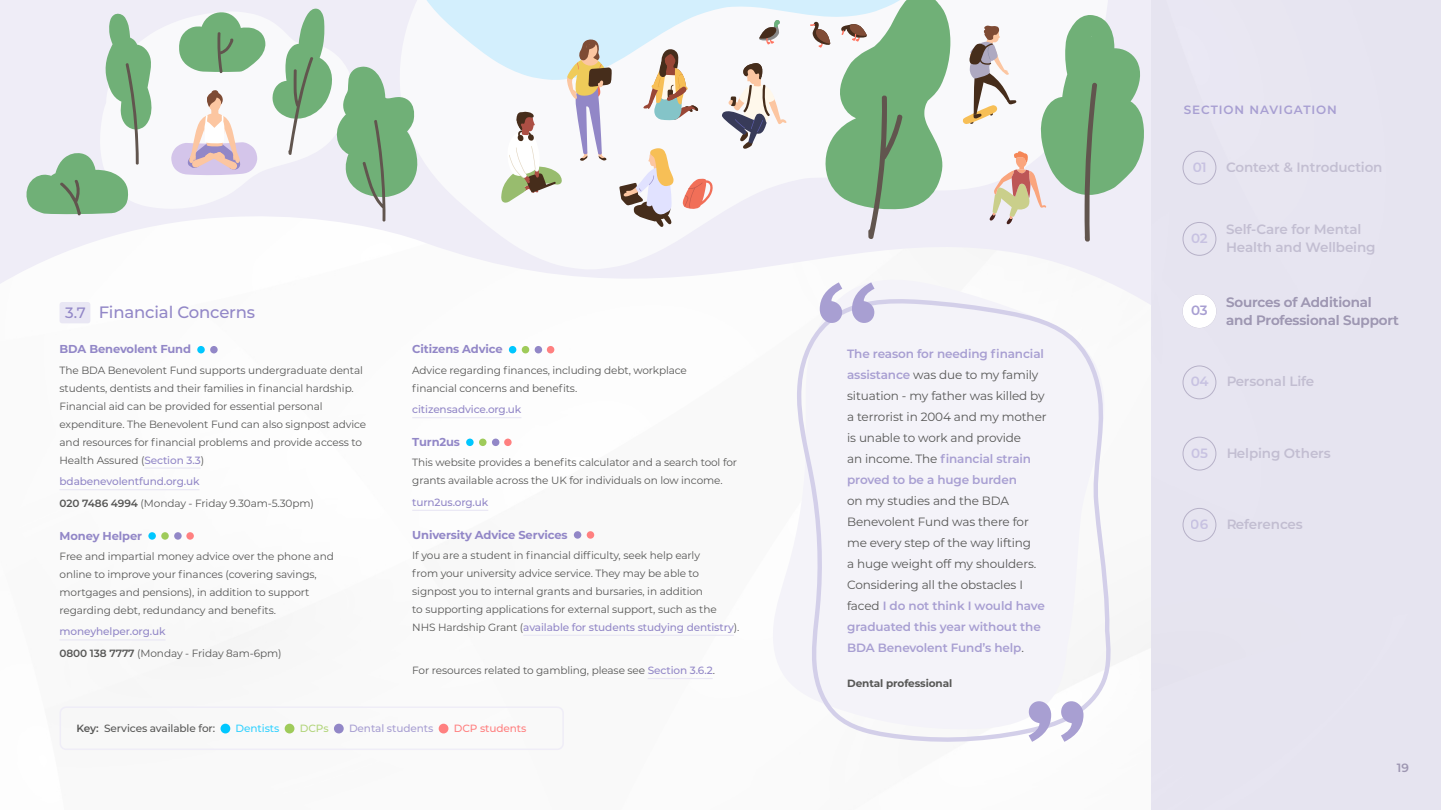
<style>
.page{position:relative;width:1441px;height:810px;background:#fff}
.page>*{position:absolute;margin:0;border:0;box-sizing:border-box;transform-origin:0 0}
.t1{font:500 16.5px "Montserrat";letter-spacing:-.01em;color:#9287c7}
.t2{font:600 13.5px/18px "Montserrat";letter-spacing:-.01em;color:#9e97b2}
.t3{font:600 13.5px "Montserrat";letter-spacing:-.015em;color:#a89fd2}
.t4{font:12px/21px "Montserrat";letter-spacing:-.01em;color:#575756}
.t5{font:600 12px "Montserrat";letter-spacing:.075em;color:#a89fd2}
.t6{font:600 12px "Montserrat";color:#9e97b2}
.t7{font:700 11.55px "Montserrat";letter-spacing:-.01em;color:#9287c7}
.t8{font:10.5px/18px "Montserrat";letter-spacing:-.01em;color:#575756}
.t9{font:500 10.5px "Montserrat";letter-spacing:-.01em;color:#9287c7}
.t10{font:500 10.5px "Montserrat";letter-spacing:-.01em;color:#575756}
.t11{font:700 10.5px "Montserrat";letter-spacing:-.01em;color:#575756}
.t12{font:500 10.5px "Montserrat";letter-spacing:-.01em;color:#a89fd2}
.t13{font:500 10.5px "Montserrat";letter-spacing:-.01em;color:#ff8080}
.t14{font:500 10.5px "Montserrat";letter-spacing:-.01em;color:#33d2ff}
.t15{font:500 10.5px "Montserrat";color:#b2d57b}
.s1{font-size:15px}
.s2{font-weight:500;color:#9287c7}
.s3{font-weight:600}
.s4{font-weight:600;color:#a89fd2}
</style>
<div class="page">
<div style="left:60px;top:302px;width:30px;height:21px;background:#e9e7f4;border-radius:3px"></div>
<hr style="left:412px;top:417px;width:109px;height:1px;background:#e9e7f4">
<hr style="left:412px;top:510px;width:76px;height:1px;background:#e9e7f4">
<hr style="left:523px;top:635px;width:210px;height:1px;background:#e9e7f4">
<hr style="left:647px;top:678px;width:65px;height:1px;background:#e9e7f4">
<div style="left:509px;top:346px;width:7px;height:7px;background:#00c7ff;border-radius:50%"></div>
<div style="left:521px;top:346px;width:8px;height:7px;background:#9fcb5a;border-radius:50%"></div>
<div style="left:534px;top:346px;width:8px;height:7px;background:#9287c7;border-radius:50%"></div>
<div style="left:547px;top:346px;width:7px;height:7px;background:#ff8080;border-radius:50%"></div>
<div style="left:466px;top:439px;width:7px;height:7px;background:#00c7ff;border-radius:50%"></div>
<div style="left:479px;top:439px;width:7px;height:7px;background:#9fcb5a;border-radius:50%"></div>
<div style="left:492px;top:439px;width:7px;height:7px;background:#9287c7;border-radius:50%"></div>
<div style="left:504px;top:439px;width:7px;height:7px;background:#ff8080;border-radius:50%"></div>
<div style="left:574px;top:531px;width:7px;height:8px;background:#9287c7;border-radius:50%"></div>
<div style="left:586px;top:531px;width:8px;height:8px;background:#ff8080;border-radius:50%"></div>
<hr style="left:144px;top:468px;width:57px;height:1px;background:#e9e7f4">
<hr style="left:60px;top:489px;width:139px;height:1px;background:#e9e7f4">
<hr style="left:60px;top:639px;width:105px;height:1px;background:#e9e7f4">
<div style="left:197px;top:346px;width:8px;height:7px;background:#00c7ff;border-radius:50%"></div>
<div style="left:210px;top:346px;width:8px;height:7px;background:#9287c7;border-radius:50%"></div>
<div style="left:148px;top:532px;width:8px;height:8px;background:#00c7ff;border-radius:50%"></div>
<div style="left:161px;top:532px;width:8px;height:8px;background:#9fcb5a;border-radius:50%"></div>
<div style="left:174px;top:532px;width:8px;height:8px;background:#9287c7;border-radius:50%"></div>
<div style="left:186px;top:532px;width:8px;height:8px;background:#ff8080;border-radius:50%"></div>
<div style="left:220px;top:724px;width:10px;height:9px;background:#00c7ff;border-radius:50%"></div>
<div style="left:285px;top:724px;width:9px;height:9px;background:#9fcb5a;border-radius:50%"></div>
<div style="left:334px;top:724px;width:10px;height:9px;background:#9287c7;border-radius:50%"></div>
<div style="left:438px;top:724px;width:10px;height:9px;background:#ff8080;border-radius:50%"></div>
<div style="left:60px;top:706px;width:504px;height:44px;border:2px solid #efedf7;border-radius:6px"></div>
<svg style="left:773px;top:538px;width:23px;height:150px;fill:#f4f3f9"></svg>
<div style="left:796px;top:306px;width:315px;height:436px;background:#f4f3f9"></div>
<svg style="left:819px;top:306px;width:55px;height:17px"></svg>
<svg style="left:1028px;top:701px;width:55px;height:41px"></svg>
<svg style="left:0;top:0;width:1151px;height:306px"></svg>
<svg style="left:100px;top:11px;width:172px;height:204px"></svg>
<svg style="left:171px;top:90px;width:86px;height:86px"></svg>
<svg style="left:397px;top:243px;width:719px;height:27px;fill:#f3f1f7"></svg>
<svg style="left:26px;top:13px;width:126px;height:203px;background:#c8dacf"></svg>
<svg style="left:179px;top:11px;width:87px;height:63px"></svg>
<svg style="left:272px;top:0;width:871px;height:243px"></svg>
<div style="left:1151px;top:0;width:289px;height:810px;background:#e6e4f0"></div>
<div style="left:1182px;top:151px;width:34px;height:33px;border:1px solid #867d9f;border-radius:50%"></div>
<div style="left:1182px;top:222px;width:34px;height:34px;border:1px solid #867d9f;border-radius:50%"></div>
<div style="left:1182px;top:366px;width:34px;height:33px;border:1px solid #867d9f;border-radius:50%"></div>
<div style="left:1182px;top:437px;width:34px;height:33px;border:1px solid #867d9f;border-radius:50%"></div>
<div style="left:1182px;top:508px;width:34px;height:34px;border:1px solid #867d9f;border-radius:50%"></div>
<div style="left:1182px;top:294px;width:34px;height:34px;background:#fff;border-radius:50%"></div>
<h1 class="t1" style="left:65px;top:301px;width:191px"><span class="s1">3.7</span> Financial Concerns</h1>
<p class="t7" style="left:60px;top:341px;width:133px">BDA Benevolent Fund</p>
<p class="t8" style="left:60px;top:360px;width:308px">The BDA Benevolent Fund supports undergraduate dental students, dentists and their families in financial hardship.<br>Financial aid can be provided for essential personal expenditure. The Benevolent Fund can also signpost advice and resources for financial problems and provide access to Health Assured (<span class="s2">Section 3.3</span>)</p>
<p class="t8" style="left:60px;top:470px;width:256px;line-height:21.6px"><span class="s2">bdabenevolentfund.org.uk<br></span><span class="s3">020 7486 4994</span> (Monday - Friday 9.30am-5.30pm)</p>
<p class="t7" style="left:60px;top:527px;width:84px">Money Helper</p>
<p class="t8" style="left:60px;top:547px;width:276px">Free and impartial money advice over the phone and online to improve your finances (covering savings, mortgages and pensions), in addition to support regarding debt, redundancy and benefits.</p>
<p class="t8" style="left:60px;top:621px;width:224px;line-height:21.6px"><span class="s2">moneyhelper.org.uk<br></span><span class="s3">0800 138 7777</span> (Monday - Friday 8am-6pm)</p>
<p class="t7" style="left:412px;top:341px;width:92px">Citizens Advice</p>
<p class="t8" style="left:412px;top:360px;width:276px">Advice regarding finances, including debt, workplace financial concerns and benefits.</p>
<p class="t9" style="left:412px;top:402px;width:111px">citizensadvice.org.uk</p>
<p class="t7" style="left:412px;top:434px;width:49px">Turn2us</p>
<p class="t8" style="left:412px;top:453px;width:326px">This website provides a benefits calculator and a search tool for grants available across the UK for individuals on low income.</p>
<p class="t9" style="left:412px;top:495px;width:77px">turn2us.org.uk</p>
<p class="t7" style="left:412px;top:526px;width:157px">University Advice Services</p>
<p class="t8" style="left:412px;top:546px;width:328px">If you are a student in financial difficulty, seek help early<br>from your university advice service. They may be able to signpost you to internal grants and bursaries, in addition<br>to supporting applications for external support, such as the NHS Hardship Grant (<span class="s2">available for students studying dentistry</span>).</p>
<p class="t8" style="left:412px;top:661px;width:304px">For resources related to gambling, please see <span class="s2">Section 3.6.2</span>.</p>
<p class="t10" style="left:77px;top:721px;width:140px"><span class="s3">Key:</span> Services available for:</p>
<p class="t14" style="left:236px;top:721px;width:45px">Dentists</p>
<p class="t15" style="left:300px;top:721px;width:30px">DCPs</p>
<p class="t12" style="left:349px;top:721px;width:86px">Dental students</p>
<p class="t13" style="left:454px;top:721px;width:74px">DCP students</p>
<p class="t4" style="left:847px;top:343px;width:201px"><span class="s4">The reason for needing financial assistance</span> was due to my family situation - my father was killed by a terrorist in 2004 and my mother is unable to work and provide<br>an income. The <span class="s4">financial strain proved to be a huge burden</span></p>
<p class="t4" style="left:847px;top:490px;width:199px">on my studies and the BDA<br>Benevolent Fund was there for me every step of the way lifting<br>a huge weight off my shoulders.<br>Considering all the obstacles I faced <span class="s4">I do not think I would have graduated this year without the<br>BDA Benevolent Fund’s help</span>.</p>
<p class="t11" style="left:847px;top:676px;width:107px">Dental professional</p>
<p class="t5" style="left:1183px;top:101px;width:155px">SECTION NAVIGATION</p>
<p class="t3" style="left:1192px;top:157px;width:16px">01</p>
<p class="t2" style="left:1225px;top:157px;width:158px">Context &amp; Introduction</p>
<p class="t3" style="left:1190px;top:229px;width:18px">02</p>
<p class="t2" style="left:1225px;top:220px;width:151px">Self-Care for Mental<br>Health and Wellbeing</p>
<p class="t3" style="left:1190px;top:301px;width:18px">03</p>
<p class="t2" style="left:1225px;top:292px;width:174px">Sources of Additional and Professional Support</p>
<p class="t3" style="left:1190px;top:372px;width:20px">04</p>
<p class="t2" style="left:1225px;top:372px;width:90px">Personal Life</p>
<p class="t3" style="left:1190px;top:443px;width:18px">05</p>
<p class="t2" style="left:1225px;top:443px;width:106px">Helping Others</p>
<p class="t3" style="left:1190px;top:514px;width:19px">06</p>
<p class="t2" style="left:1225px;top:514px;width:78px">References</p>
<p class="t6" style="left:1396px;top:759px;width:13px">19</p>
</div>
